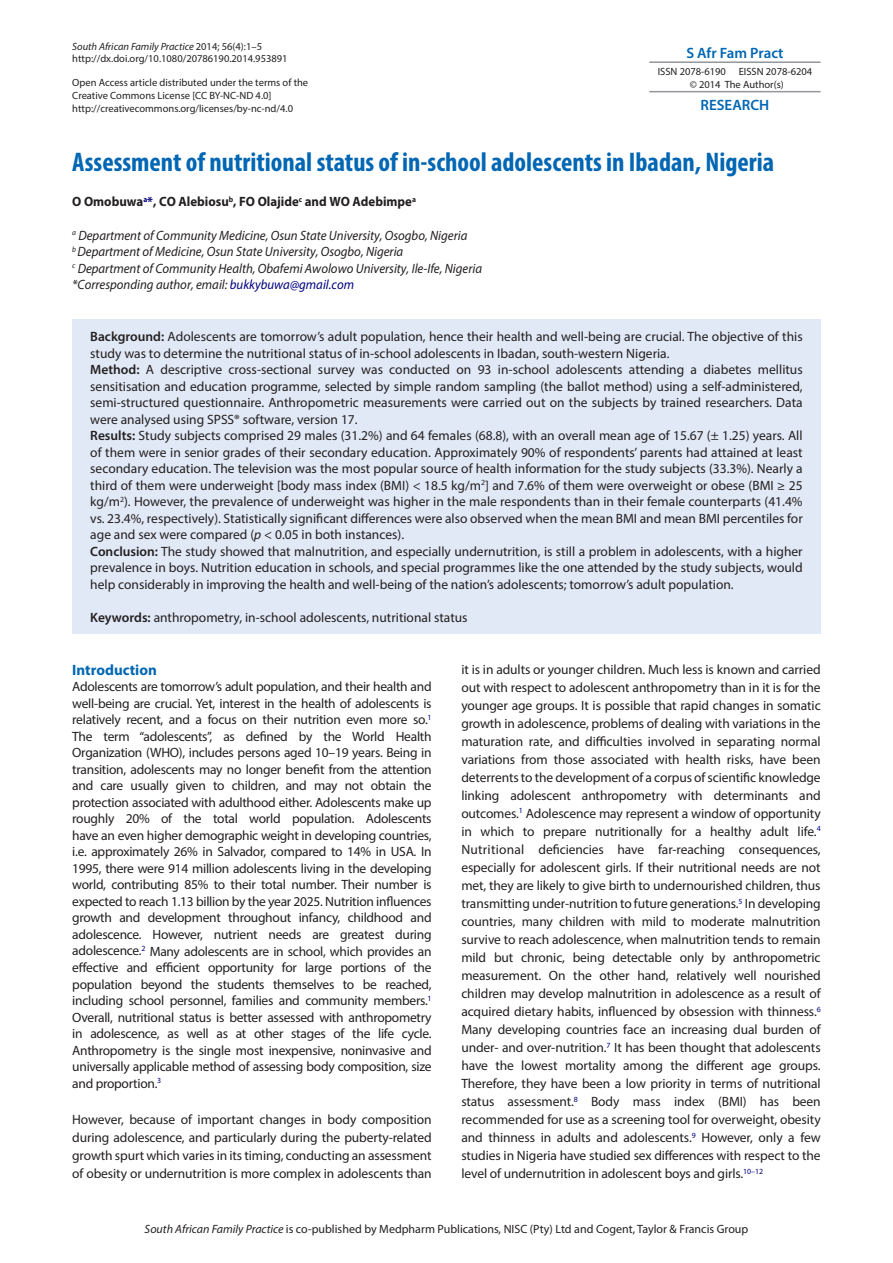
<style>
.page{position:relative;width:893px;height:1263px;background:#fff}
.page>*{position:absolute;margin:0;border:0;box-sizing:border-box;transform-origin:0 0}
.t1{font:700 condensed 27px "Myriad Pro";color:#0166b3}
.t2{font:600 15px "Myriad Pro";color:#0166b3}
.t3{font:700 15px "Myriad Pro";color:#0166b3}
.t4{font:13.5px/16.5px "Myriad Pro";color:#231f20;text-align:justify}
.t5{font:italic 13.5px/16.5px "Myriad Pro";color:#231f20;scale:.95 1}
.t6{font:700 13.5px "Myriad Pro";color:#231f20;scale:.95 1}
.t7{font:12px "Myriad Pro";color:#231f20}
.t8{font:10.5px/12.6px "Myriad Pro";color:#231f20}
.s1{font-style:italic}
.s2{color:#000080}
.s3{font-weight:600}
</style>
<div class="page">
<hr style="left:649px;top:61px;width:172px;height:2px;background:#93969a">
<hr style="left:649px;top:91px;width:172px;height:1px;background:#93969a">
<div style="left:72px;top:319px;width:749px;height:315px;background:#e1e9f6"></div>
<p class="t8" style="left:72px;top:40px;width:217px"><span class="s1">South African Family Practice</span> 2014; 56(4):1–5 http://dx.doi.org/10.1080/20786190.2014.953891</p>
<p class="t8" style="left:72px;top:76px;width:237px">Open Access article distributed under the terms of the<br>Creative Commons License [CC BY-NC-ND 4.0] http://creativecommons.org/licenses/by-nc-nd/4.0</p>
<h1 class="t1" style="left:72px;top:145px;width:703px">Assessment of nutritional status of in-school adolescents in Ibadan, Nigeria</h1>
<p class="t6" style="left:72px;top:193px;width:363px">O Omobuwa<sup>a</sup><span class="s2">*</span>, CO Alebiosu<sup>b</sup>, FO Olajide<sup>c</sup> and WO Adebimpe<sup>a</sup></p>
<p class="t5" style="left:72px;top:226px;width:433px"><sup>a</sup> Department of Community Medicine, Osun State University, Osogbo, Nigeria<br><sup>b</sup> Department of Medicine, Osun State University, Osogbo, Nigeria<br><sup>c</sup> Department of Community Health, Obafemi Awolowo University, Ile-Ife, Nigeria *Corresponding author, email: <span class="s2">bukkybuwa@gmail.com</span></p>
<p class="t4" style="left:90px;top:328px;width:714px;text-align:left"><span class="s3">Background:</span> Adolescents are tomorrow’s adult population, hence their health and well-being are crucial. The objective of this study was to determine the nutritional status of in-school adolescents in Ibadan, south-western Nigeria.<br><span class="s3">Method:</span> A descriptive cross-sectional survey was conducted on 93 in-school adolescents attending a diabetes mellitus sensitisation and education programme, selected by simple random sampling (the ballot method) using a self-administered, semi-structured questionnaire. Anthropometric measurements were carried out on the subjects by trained researchers. Data were analysed using SPSS® software, version 17.<br><span class="s3">Results:</span> Study subjects comprised 29 males (31.2%) and 64 females (68.8), with an overall mean age of 15.67 (± 1.25) years. All of them were in senior grades of their secondary education. Approximately 90% of respondents’ parents had attained at least secondary education. The television was the most popular source of health information for the study subjects (33.3%). Nearly a third of them were underweight [body mass index (BMI) &lt; 18.5 kg/m<sup>2</sup>] and 7.6% of them were overweight or obese (BMI ≥ 25 kg/m<sup>2</sup>). However, the prevalence of underweight was higher in the male respondents than in their female counterparts (41.4% vs. 23.4%, respectively). Statistically significant differences were also observed when the mean BMI and mean BMI percentiles for age and sex were compared (<span class="s1">p</span> &lt; 0.05 in both instances).<br><span class="s3">Conclusion:</span> The study showed that malnutrition, and especially undernutrition, is still a problem in adolescents, with a higher prevalence in boys. Nutrition education in schools, and special programmes like the one attended by the study subjects, would help considerably in improving the health and well-being of the nation’s adolescents; tomorrow’s adult population.</p>
<p class="t4" style="left:90px;top:609px;width:379px"><span class="s3">Keywords:</span> anthropometry, in-school adolescents, nutritional status</p>
<p class="t3" style="left:72px;top:660px;width:86px">Introduction</p>
<p class="t4" style="left:72px;top:678px;width:361px">Adolescents are tomorrow’s adult population, and their health and well-being are crucial. Yet, interest in the health of adolescents is relatively recent, and a focus on their nutrition even more so.<sup>1<br></sup>The term “adolescents”, as defined by the World Health Organization (WHO), includes persons aged 10–19 years. Being in transition, adolescents may no longer benefit from the attention and care usually given to children, and may not obtain the protection associated with adulthood either. Adolescents make up roughly 20% of the total world population. Adolescents have an even higher demographic weight in developing countries, i.e. approximately 26% in Salvador, compared to 14% in USA. In 1995, there were 914 million adolescents living in the developing world, contributing 85% to their total number. Their number is expected to reach 1.13 billion by the year 2025. Nutrition influences growth and development throughout infancy, childhood and adolescence. However, nutrient needs are greatest during adolescence.<sup>2</sup> Many adolescents are in school, which provides an effective and efficient opportunity for large portions of the population beyond the students themselves to be reached, including school personnel, families and community members.<sup>1<br></sup>Overall, nutritional status is better assessed with anthropometry in adolescence, as well as at other stages of the life cycle.<br>Anthropometry is the single most inexpensive, noninvasive and universally applicable method of assessing body composition, size and proportion.<sup>3</sup></p>
<p class="t4" style="left:72px;top:1110px;width:361px;line-height:18px">However, because of important changes in body composition during adolescence, and particularly during the puberty-related growth spurt which varies in its timing, conducting an assessment of obesity or undernutrition is more complex in adolescents than</p>
<p class="t2" style="left:686px;top:43px;width:99px">S Afr Fam Pract</p>
<p class="t8" style="left:658px;top:65px;width:156px;text-align:center">ISSN 2078-6190 EISSN 2078-6204 © 2014 The Author(s)</p>
<p class="t2" style="left:701px;top:95px;width:70px">RESEARCH</p>
<p class="t4" style="left:461px;top:660px;width:361px;line-height:18px">it is in adults or younger children. Much less is known and carried out with respect to adolescent anthropometry than in it is for the younger age groups. It is possible that rapid changes in somatic growth in adolescence, problems of dealing with variations in the maturation rate, and difficulties involved in separating normal variations from those associated with health risks, have been deterrents to the development of a corpus of scientific knowledge linking adolescent anthropometry with determinants and outcomes.<sup>1</sup> Adolescence may represent a window of opportunity in which to prepare nutritionally for a healthy adult life.<sup>4<br></sup>Nutritional deficiencies have far-reaching consequences, especially for adolescent girls. If their nutritional needs are not met, they are likely to give birth to undernourished children, thus transmitting under-nutrition to future generations.<sup>5</sup> In developing countries, many children with mild to moderate malnutrition survive to reach adolescence, when malnutrition tends to remain mild but chronic, being detectable only by anthropometric measurement. On the other hand, relatively well nourished children may develop malnutrition in adolescence as a result of acquired dietary habits, influenced by obsession with thinness.<sup>6<br></sup>Many developing countries face an increasing dual burden of under- and over-nutrition.<sup>7</sup> It has been thought that adolescents have the lowest mortality among the different age groups.<br>Therefore, they have been a low priority in terms of nutritional status assessment.<sup>8</sup> Body mass index (BMI) has been recommended for use as a screening tool for overweight, obesity and thinness in adults and adolescents.<sup>9</sup> However, only a few studies in Nigeria have studied sex differences with respect to the level of undernutrition in adolescent boys and girls.<sup>10–12</sup></p>
<p class="t7" style="left:145px;top:1221px;width:605px"><span class="s1">South African Family Practice</span> is co-published by Medpharm Publications, NISC (Pty) Ltd and Cogent, Taylor &amp; Francis Group</p>
</div>
